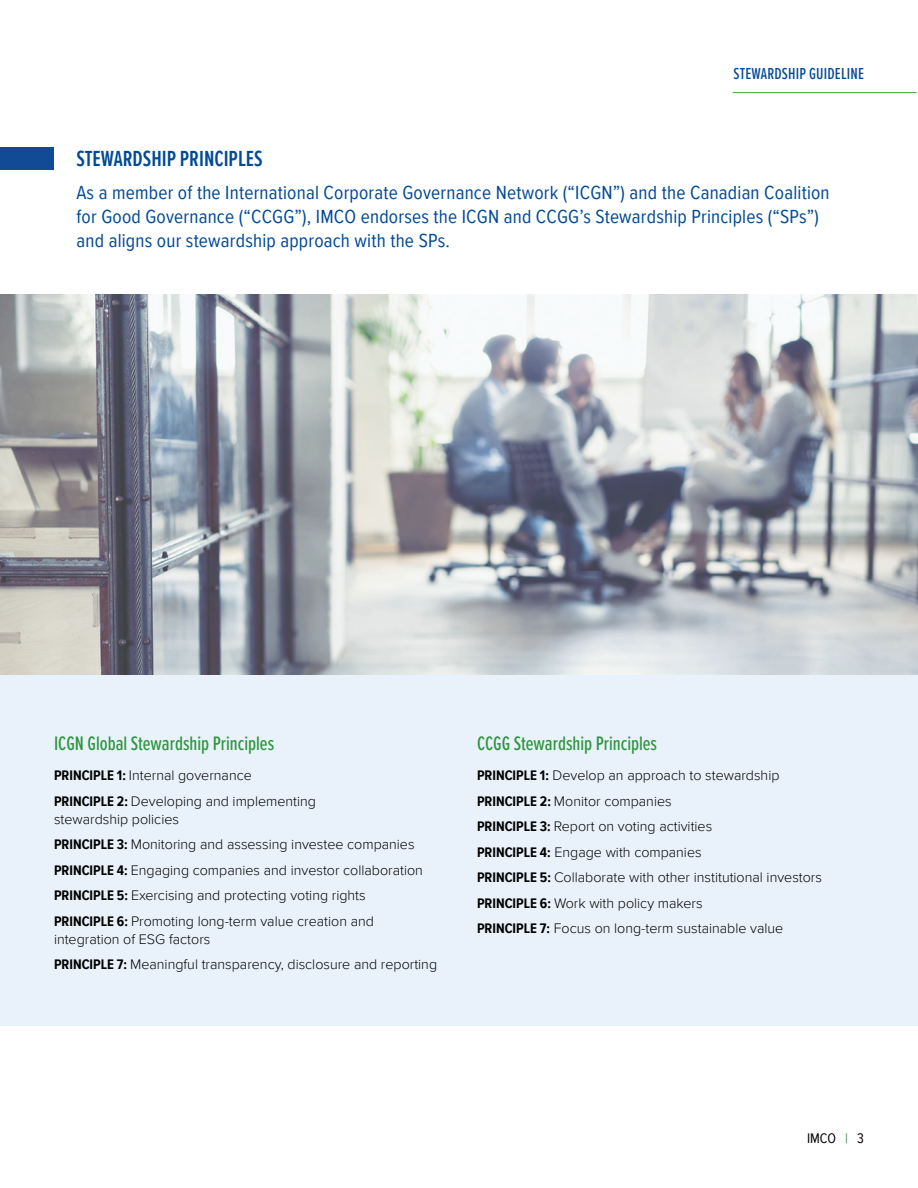
<style>
.page{position:relative;width:918px;height:1188px;background:#fff}
.page>*{position:absolute;margin:0;border:0;box-sizing:border-box;transform-origin:0 0}
.ACC_Head_1_H1{font:600 22.5px "Proxima Nova Ex Cn";color:#004a97}
.ACC_Head_3{font:500 20.25px "Proxima Nova Ex Cn";color:#2e953e}
.ACC_Intro_text_ACC{font:19.5px/24px "Proxima Nova Cond";letter-spacing:.01em;color:#004a97}
.t1{font:500 16.5px "Proxima Nova Ex Cn";letter-spacing:.01em;color:#004a97}
.ACC_Body_text{font:300 14.25px/18px "Proxima Nova";color:#000}
.t2{font:14.25px "Proxima Nova Cond";color:#000}
.s1{font-family:"Proxima Nova Cond";font-weight:700}
.s2{color:#2e953e}
</style>
<div class="page">
<hr style="left:733px;top:92px;width:183px;height:1px;background:#3dae2b">
<div style="left:0;top:675px;width:918px;height:351px;background:#e9f2fb"></div>
<div style="left:0;top:147px;width:54px;height:23px;background:#124b95"></div>
<svg style="left:0;top:294px;width:918px;height:381px;background:#aeb2b7"></svg>
<p class="t1" style="left:734px;top:62px;width:132px">STEWARDSHIP GUIDELINE</p>
<h1 class="ACC_Head_1_H1" style="left:76px;top:142px;width:188px">STEWARDSHIP PRINCIPLES</h1>
<p class="ACC_Intro_text_ACC" style="left:76px;top:180px;width:755px">As a member of the International Corporate Governance Network (“ICGN”) and the Canadian Coalition for Good Governance (“CCGG”), IMCO endorses the ICGN and CCGG’s Stewardship Principles (“SPs”) and aligns our stewardship approach with the SPs.</p>
<h2 class="ACC_Head_3" style="left:54px;top:729px;width:222px">ICGN Global Stewardship Principles</h2>
<p class="ACC_Body_text" style="left:54px;top:766px;width:199px"><span class="s1">PRINCIPLE 1:</span> Internal governance</p>
<p class="ACC_Body_text" style="left:54px;top:791px;width:264px"><span class="s1">PRINCIPLE 2:</span> Developing and implementing stewardship policies</p>
<p class="ACC_Body_text" style="left:54px;top:835px;width:362px"><span class="s1">PRINCIPLE 3:</span> Monitoring and assessing investee companies</p>
<p class="ACC_Body_text" style="left:54px;top:860px;width:370px"><span class="s1">PRINCIPLE 4:</span> Engaging companies and investor collaboration</p>
<p class="ACC_Body_text" style="left:54px;top:886px;width:313px"><span class="s1">PRINCIPLE 5:</span> Exercising and protecting voting rights</p>
<p class="ACC_Body_text" style="left:54px;top:911px;width:321px"><span class="s1">PRINCIPLE 6:</span> Promoting long-term value creation and integration of ESG factors</p>
<p class="ACC_Body_text" style="left:54px;top:955px;width:385px"><span class="s1">PRINCIPLE 7:</span> Meaningful transparency, disclosure and reporting</p>
<h2 class="ACC_Head_3" style="left:477px;top:729px;width:182px">CCGG Stewardship Principles</h2>
<p class="ACC_Body_text" style="left:477px;top:766px;width:304px"><span class="s1">PRINCIPLE 1:</span> Develop an approach to stewardship</p>
<p class="ACC_Body_text" style="left:477px;top:791px;width:196px"><span class="s1">PRINCIPLE 2:</span> Monitor companies</p>
<p class="ACC_Body_text" style="left:477px;top:817px;width:237px"><span class="s1">PRINCIPLE 3:</span> Report on voting activities</p>
<p class="ACC_Body_text" style="left:477px;top:842px;width:226px"><span class="s1">PRINCIPLE 4:</span> Engage with companies</p>
<p class="ACC_Body_text" style="left:477px;top:868px;width:346px"><span class="s1">PRINCIPLE 5:</span> Collaborate with other institutional investors</p>
<p class="ACC_Body_text" style="left:477px;top:893px;width:227px"><span class="s1">PRINCIPLE 6:</span> Work with policy makers</p>
<p class="ACC_Body_text" style="left:477px;top:919px;width:308px"><span class="s1">PRINCIPLE 7:</span> Focus on long-term sustainable value</p>
<p class="t2" style="left:807px;top:1128px;width:58px">IMCO <span class="s2">|</span> 3</p>
</div>
